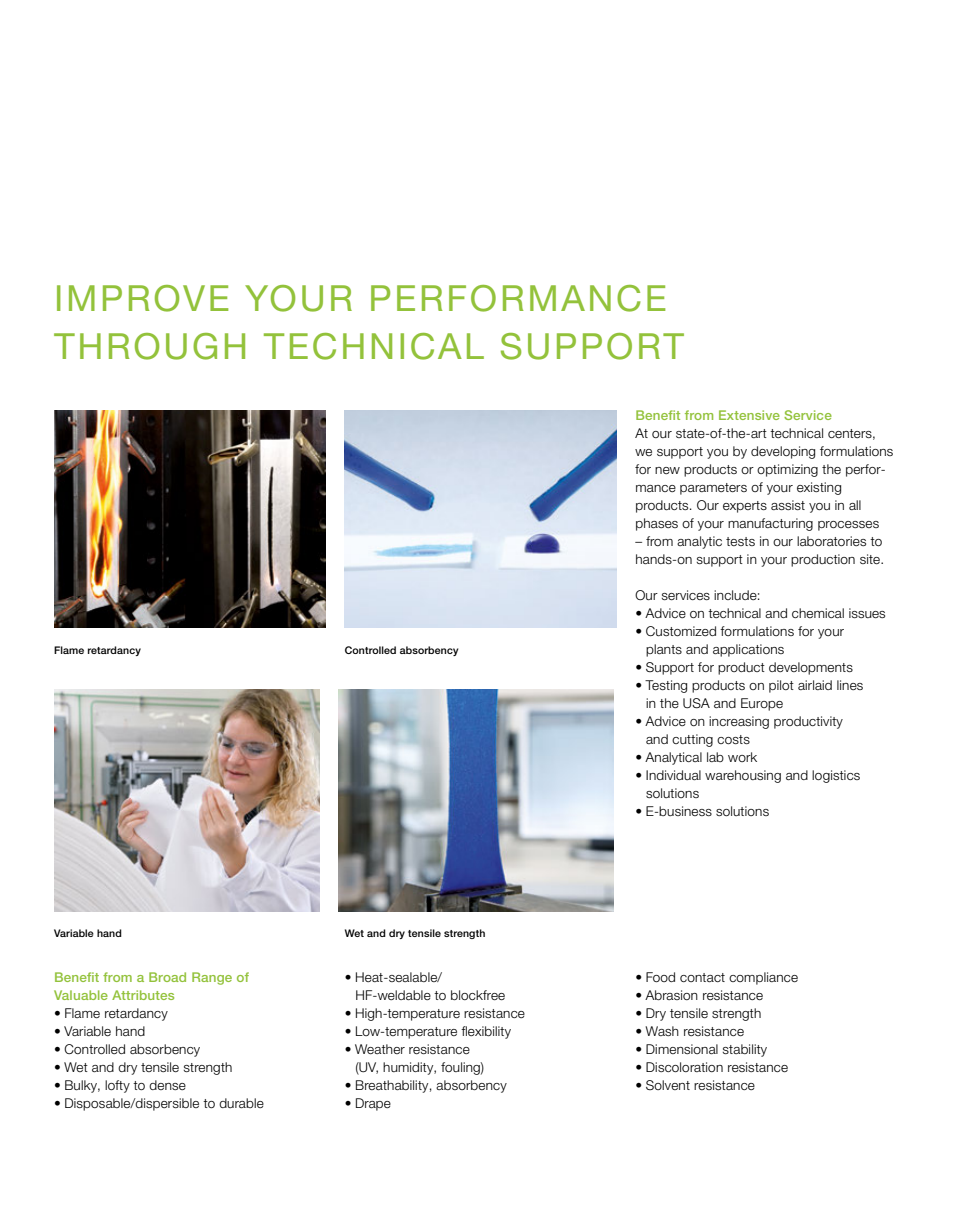
<style>
.page{position:relative;width:961px;height:1231px;background:#fff}
.page>*{position:absolute;margin:0;border:0;box-sizing:border-box;transform-origin:0 0}
.t1{font:36px/48px "Helvetica Panfor Wacker";letter-spacing:.075em;color:#93c23b}
.t2{font:300 13.5px/18px "Helvetica Panfor Wacker";letter-spacing:.015em;color:#000}
.t3{font:500 13.5px/18px "Helvetica Panfor Wacker";letter-spacing:.015em;color:#93c23b}
.t4{font:500 10.5px "Helvetica Panfor Wacker";letter-spacing:.015em;color:#000}
</style>
<div class="page">
<img style="left:338px;top:689px;width:276px;height:222px">
<img style="left:54px;top:410px;width:271px;height:217px">
<img style="left:345px;top:410px;width:271px;height:217px">
<img style="left:54px;top:689px;width:265px;height:222px">
<h1 class="t1" style="left:54px;top:274px;width:631px">IMPROVE YOUR PERFORMANCE<br>THROUGH TECHNICAL SUPPORT</h1>
<p class="t4" style="left:54px;top:644px;width:88px">Flame retardancy</p>
<p class="t4" style="left:345px;top:644px;width:115px">Controlled absorbency</p>
<p class="t3" style="left:635px;top:406px;width:198px">Benefit from Extensive Service</p>
<p class="t2" style="left:635px;top:424px;width:259px">At our state-of-the-art technical centers, we support you by developing formulations for new products or optimizing the perfor&shy;mance parameters of your existing products. Our experts assist you in all phases of your manufacturing processes</p>
<p class="t2" style="left:635px;top:532px;width:250px">– from analytic tests in our laboratories to hands-on support in your production site.</p>
<p class="t2" style="left:635px;top:586px;width:127px">Our services include:</p>
<p class="t2" style="left:635px;top:604px;width:252px">• Advice on technical and chemical issues</p>
<p class="t2" style="left:646px;top:622px;width:199px;text-indent:-11px">• Customized formulations for your plants and applications</p>
<p class="t2" style="left:635px;top:658px;width:219px">• Support for product developments</p>
<p class="t2" style="left:646px;top:676px;width:219px;text-indent:-11px">• Testing products on pilot airlaid lines in the USA and Europe</p>
<p class="t2" style="left:646px;top:712px;width:198px;text-indent:-11px">• Advice on increasing productivity and cutting costs</p>
<p class="t2" style="left:635px;top:748px;width:123px">• Analytical lab work</p>
<p class="t2" style="left:646px;top:766px;width:216px;text-indent:-11px">• Individual warehousing and logistics solutions</p>
<p class="t2" style="left:635px;top:802px;width:135px">• E-business solutions</p>
<p class="t4" style="left:54px;top:927px;width:69px">Variable hand</p>
<p class="t4" style="left:345px;top:927px;width:142px">Wet and dry tensile strength</p>
<p class="t3" style="left:54px;top:968px;width:197px">Benefit from a Broad Range of<br>Valuable Attributes</p>
<p class="t2" style="left:54px;top:1004px;width:115px">• Flame retardancy</p>
<p class="t2" style="left:54px;top:1022px;width:93px">• Variable hand</p>
<p class="t2" style="left:54px;top:1040px;width:148px">• Controlled absorbency</p>
<p class="t2" style="left:54px;top:1058px;width:180px">• Wet and dry tensile strength</p>
<p class="t2" style="left:54px;top:1076px;width:133px">• Bulky, lofty to dense</p>
<p class="t2" style="left:54px;top:1094px;width:211px">• Disposable/dispersible to durable</p>
<p class="t2" style="left:355px;top:968px;width:151px;text-indent:-11px">• Heat-sealable/<br>HF-weldable to blockfree</p>
<p class="t2" style="left:345px;top:1004px;width:182px">• High-temperature resistance</p>
<p class="t2" style="left:345px;top:1022px;width:168px">• Low-temperature flexibility</p>
<p class="t2" style="left:355px;top:1040px;width:130px;text-indent:-11px">• Weather resistance (UV, humidity, fouling)</p>
<p class="t2" style="left:345px;top:1076px;width:163px">• Breathability, absorbency</p>
<p class="t2" style="left:345px;top:1094px;width:48px">• Drape</p>
<p class="t2" style="left:635px;top:968px;width:164px">• Food contact compliance</p>
<p class="t2" style="left:635px;top:986px;width:129px">• Abrasion resistance</p>
<p class="t2" style="left:635px;top:1004px;width:127px">• Dry tensile strength</p>
<p class="t2" style="left:635px;top:1022px;width:110px">• Wash resistance</p>
<p class="t2" style="left:635px;top:1040px;width:133px">• Dimensional stability</p>
<p class="t2" style="left:635px;top:1058px;width:154px">• Discoloration resistance</p>
<p class="t2" style="left:635px;top:1076px;width:121px">• Solvent resistance</p>
</div>
